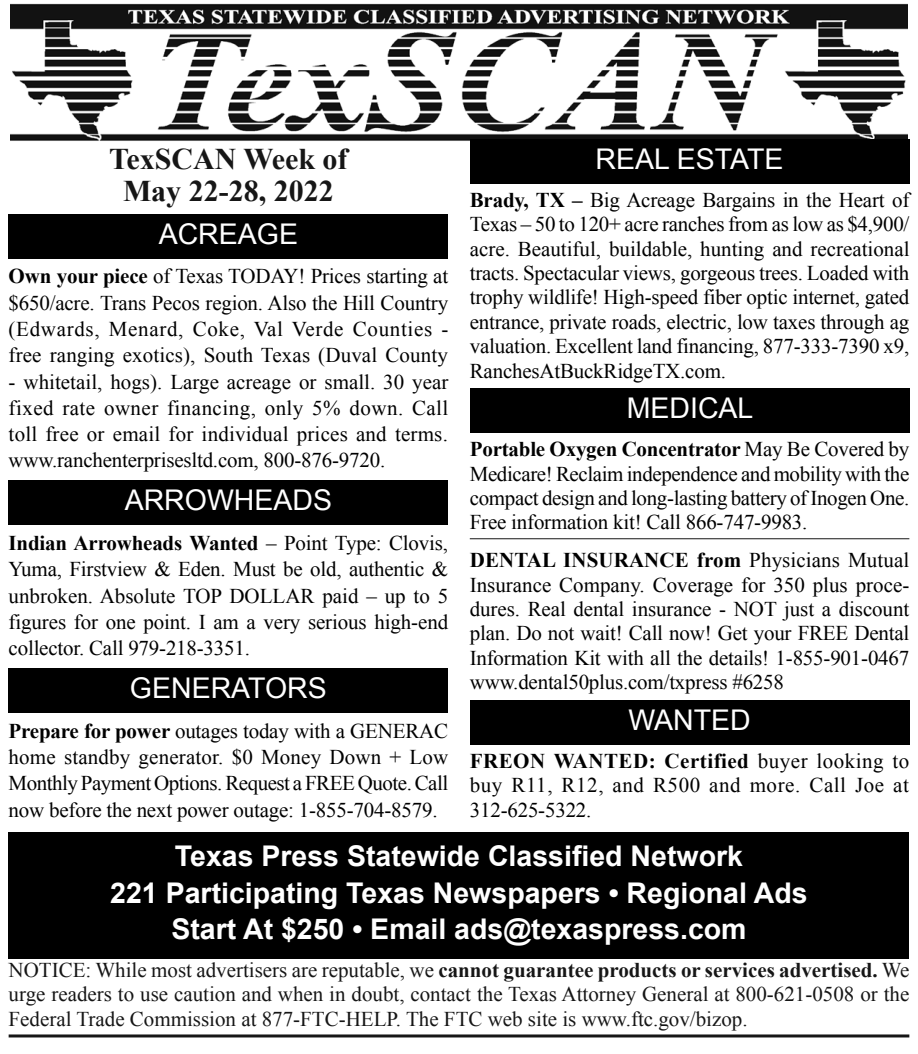
<style>
.page{position:relative;width:918px;height:1054px;background:#fff}
.page>*{position:absolute;margin:0;border:0;box-sizing:border-box;transform-origin:0 0}
.Date_Head{font:700 30px/32.4px "Times New Roman";color:#161616;text-align:center}
.bottom_shaded{font:700 28.5px "Arial";color:#fff}
.headline{font:28.5px "Arial";color:#fff}
.Classified_body_last{font:21px/24.3px "Times New Roman";letter-spacing:-.01em;color:#000;text-align:justify}
.t1{font:21px/24.3px "Times New Roman";color:#161616;text-align:justify}
.Classified_body{font:21px/24.3px "Times New Roman";letter-spacing:-.01em;color:#000;text-align:justify}
.s1{font-weight:700}
</style>
<div class="page">
<img style="left:11px;top:3px;width:896px;height:138px">
<div style="left:9px;top:214px;width:439px;height:44px;background:#000"></div>
<div style="left:9px;top:480px;width:439px;height:44px;background:#000"></div>
<div style="left:9px;top:668px;width:439px;height:44px;background:#000"></div>
<div style="left:470px;top:140px;width:439px;height:44px;background:#000"></div>
<div style="left:470px;top:389px;width:439px;height:44px;background:#000"></div>
<hr style="left:470px;top:538px;width:439px;height:1px;background:#161616">
<div style="left:470px;top:700px;width:439px;height:44px;background:#000"></div>
<div style="left:9px;top:831px;width:900px;height:54px;background:#000"></div>
<div style="left:9px;top:868px;width:900px;height:53px;background:#000"></div>
<div style="left:9px;top:904px;width:900px;height:54px;background:#000"></div>
<hr style="left:9px;top:1034px;width:900px;height:3px;background:#161616">
<p class="headline" style="left:596px;top:140px;width:189px">REAL ESTATE</p>
<p class="Classified_body_last" style="left:470px;top:187px;width:441px"><span class="s1">Brady, TX –</span> Big Acreage Bargains in the Heart of Texas – 50 to 120+ acre ranches from as low as $4,900/ acre. Beautiful, buildable, hunting and recreational tracts. Spectacular views, gorgeous trees. Loaded with trophy wildlife! High-speed fiber optic internet, gated entrance, private roads, electric, low taxes through ag valuation. Excellent land financing, 877-333-7390 x9, RanchesAtBuckRidgeTX.com.</p>
<p class="headline" style="left:627px;top:389px;width:128px">MEDICAL</p>
<p class="Classified_body" style="left:470px;top:436px;width:441px"><span class="s1">Portable Oxygen Concentrator</span> May Be Covered by Medicare! Reclaim independence and mobility with the compact design and long-lasting battery of Inogen One.<br>Free information kit! Call 866-747-9983.</p>
<p class="Classified_body_last" style="left:470px;top:547px;width:441px"><span class="s1">DENTAL INSURANCE from</span> Physicians Mutual Insurance Company. Coverage for 350 plus proce&shy;dures. Real dental insurance - NOT just a discount plan. Do not wait! Call now! Get your FREE Dental Information Kit with all the details! 1-855-901-0467 www.dental50plus.com/txpress #6258</p>
<p class="headline" style="left:628px;top:701px;width:124px">WANTED</p>
<p class="Classified_body_last" style="left:470px;top:748px;width:441px"><span class="s1">FREON WANTED: Certified</span> buyer looking to buy R11, R12, and R500 and more. Call Joe at 312-625-5322.</p>
<p class="bottom_shaded" style="left:175px;top:837px;width:570px">Texas Press Statewide Classified Network</p>
<p class="bottom_shaded" style="left:110px;top:873px;width:699px">221 Participating Texas Newspapers • Regional Ads</p>
<p class="bottom_shaded" style="left:171px;top:910px;width:577px">Start At $250 • Email ads@texaspress.com</p>
<p class="t1" style="left:9px;top:957px;width:902px">NOTICE: While most advertisers are reputable, we <span class="s1">cannot guarantee products or services advertised.</span> We urge readers to use caution and when in doubt, contact the Texas Attorney General at 800-621-0508 or the Federal Trade Commission at 877-FTC-HELP. The FTC web site is www.ftc.gov/bizop.</p>
<p class="Date_Head" style="left:109px;top:141px;width:240px">TexSCAN Week of<br>May 22-28, 2022</p>
<p class="headline" style="left:159px;top:215px;width:141px">ACREAGE</p>
<p class="Classified_body_last" style="left:9px;top:263px;width:441px;line-height:26.4px"><span class="s1">Own your piece</span> of Texas TODAY! Prices starting at $650/acre. Trans Pecos region. Also the Hill Country (Edwards, Menard, Coke, Val Verde Counties - free ranging exotics), South Texas (Duval County</p>
<p class="Classified_body_last" style="left:9px;top:368px;width:441px;line-height:26.4px">- whitetail, hogs). Large acreage or small. 30 year fixed rate owner financing, only 5% down. Call toll free or email for individual prices and terms. www.ranchenterprisesltd.com, 800-876-9720.</p>
<p class="headline" style="left:125px;top:481px;width:209px">ARROWHEADS</p>
<p class="Classified_body_last" style="left:9px;top:529px;width:441px;line-height:26.4px"><span class="s1">Indian Arrowheads Wanted</span> – Point Type: Clovis, Yuma, Firstview &amp; Eden. Must be old, authentic &amp; unbroken. Absolute TOP DOLLAR paid – up to 5 figures for one point. I am a very serious high-end collector. Call 979-218-3351.</p>
<p class="headline" style="left:130px;top:669px;width:198px">GENERATORS</p>
<p class="Classified_body_last" style="left:9px;top:716px;width:441px;line-height:26.4px"><span class="s1">Prepare for power</span> outages today with a GENERAC home standby generator. $0 Money Down + Low Monthly Payment Options. Request a FREE Quote. Call now before the next power outage: 1-855-704-8579.</p>
</div>
